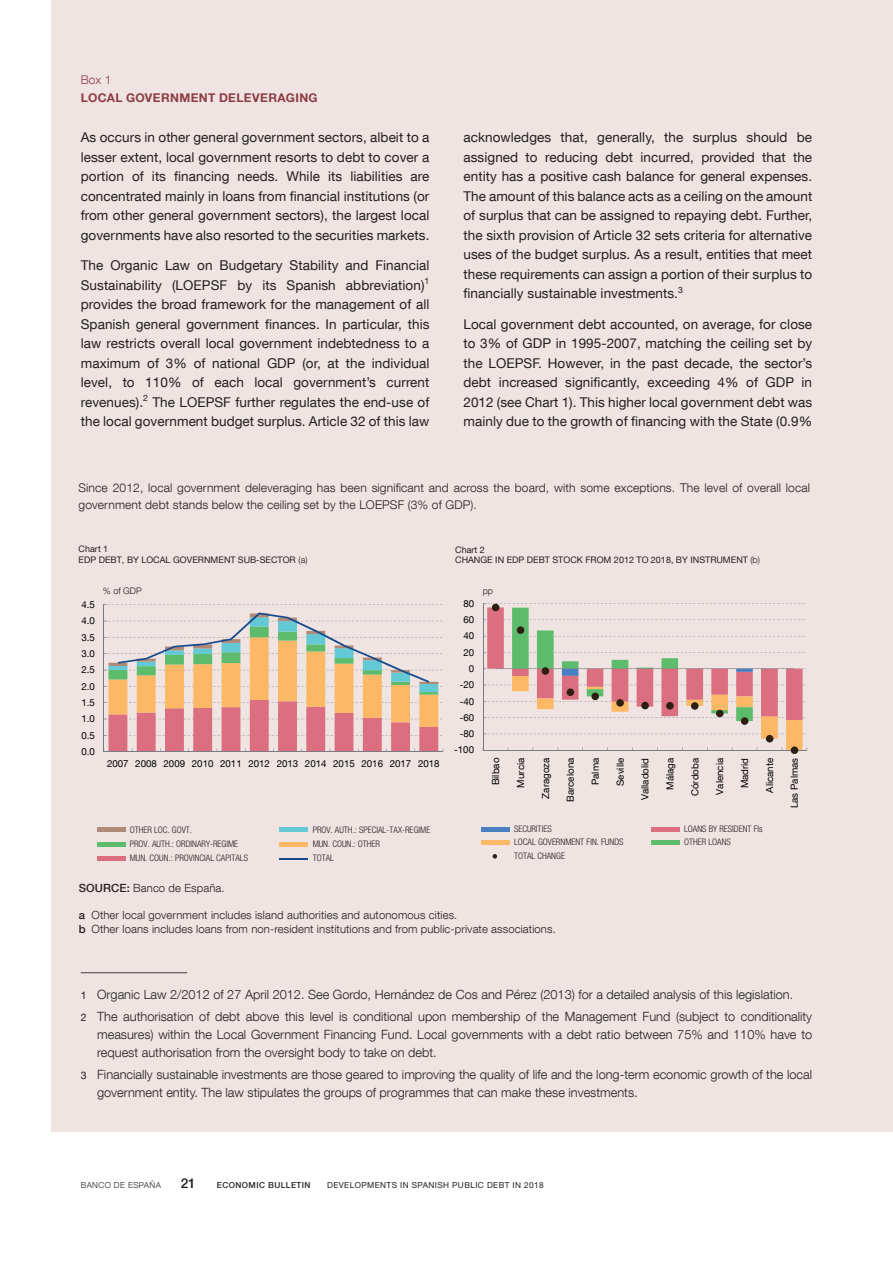
<style>
.page{position:relative;width:893px;height:1263px;background:#fff}
.page>*{position:absolute;margin:0;border:0;box-sizing:border-box;transform-origin:0 0}
.Texto_recuadro{font:13.5px/19.5px "Bd E Neue Helvetica";letter-spacing:.005em;color:#231f20;text-align:justify}
.t1{font:500 13.5px "Bd E Neue Helvetica";color:#231f20}
.Citas_recuadro{font:300 12.75px/18px "Bd E Neue Helvetica";color:#231f20;text-align:justify}
.t2{font:300 12px/16.5px "Bd E Neue Helvetica";letter-spacing:.01em;color:#231f20}
.Título_recuadro{font:700 12px "Bd E Neue Helvetica";letter-spacing:.03em;color:#8d3b45}
.Numero_recuadro{font:300 12px "Bd E Neue Helvetica";color:#8d3b45}
.t3{font:300 11.25px/13.5px "Bd E Neue Helvetica";letter-spacing:.01em;color:#231f20}
.t4{font:9.75px "Bd E Neue Helvetica";color:#010000}
.t5{font:300 condensed 9px "Bd E Neue Helvetica";color:#231f20}
.t6{font:9px/10.8px "Bd E Neue Helvetica";color:#231f20}
.t7{font:300 9px "Bd E Neue Helvetica";color:#231f20}
.t8{font:8.25px "Bd E Neue Helvetica";letter-spacing:.05em;color:#231f20}
.t9{font:500 8.25px "Bd E Neue Helvetica";letter-spacing:.05em;color:#231f20}
.t10{font:300 8.25px "Bd E Neue Helvetica";letter-spacing:.05em;color:#231f20}
.s1{font-weight:300}
.s2{font-weight:500}
.s3{font-weight:400;font-size:10.5px}
.s4{font-family:"Times New Roman";font-weight:400}
</style>
<div class="page">
<div style="left:51px;top:0;width:842px;height:1131px;background:#efe4e2"></div>
<svg style="left:104px;top:604px;width:340px;height:148px"></svg>
<hr style="left:97px;top:828px;width:28px;height:4px;background:#b08a78">
<hr style="left:279px;top:828px;width:29px;height:4px;background:#63c9d4">
<hr style="left:97px;top:842px;width:28px;height:4px;background:#5cbc6b">
<hr style="left:279px;top:842px;width:29px;height:4px;background:#fcb864">
<div style="left:97px;top:856px;width:28px;height:5px;background:#db6f7f"></div>
<svg style="left:279px;top:858px;width:29px;height:1px"></svg>
<svg style="left:483px;top:603px;width:325px;height:148px"></svg>
<div style="left:492px;top:604px;width:7px;height:7px;background:#2e1f13;border-radius:50%"></div>
<div style="left:517px;top:626px;width:7px;height:8px;background:#2e1f13;border-radius:50%"></div>
<div style="left:542px;top:667px;width:7px;height:8px;background:#2e1f13;border-radius:50%"></div>
<div style="left:567px;top:688px;width:7px;height:8px;background:#2e1f13;border-radius:50%"></div>
<div style="left:591px;top:693px;width:8px;height:7px;background:#2e1f13;border-radius:50%"></div>
<div style="left:616px;top:699px;width:8px;height:8px;background:#2e1f13;border-radius:50%"></div>
<div style="left:641px;top:702px;width:8px;height:7px;background:#2e1f13;border-radius:50%"></div>
<div style="left:666px;top:702px;width:8px;height:7px;background:#2e1f13;border-radius:50%"></div>
<div style="left:691px;top:702px;width:8px;height:8px;background:#2e1f13;border-radius:50%"></div>
<div style="left:716px;top:710px;width:8px;height:7px;background:#2e1f13;border-radius:50%"></div>
<div style="left:741px;top:717px;width:7px;height:8px;background:#2e1f13;border-radius:50%"></div>
<div style="left:766px;top:735px;width:7px;height:7px;background:#2e1f13;border-radius:50%"></div>
<div style="left:791px;top:746px;width:7px;height:8px;background:#2e1f13;border-radius:50%"></div>
<hr style="left:481px;top:827px;width:28px;height:4px;background:#4880c2">
<hr style="left:651px;top:827px;width:29px;height:4px;background:#db6f7f">
<hr style="left:481px;top:840px;width:28px;height:4px;background:#fcb864">
<hr style="left:651px;top:840px;width:29px;height:4px;background:#5cbc6b">
<svg style="left:493px;top:854px;width:4px;height:4px"></svg>
<hr style="left:81px;top:972px;width:106px;height:1px;background:#3e3e3f">
<p class="Numero_recuadro" style="left:81px;top:72px;width:32px">Box 1</p>
<p class="Título_recuadro" style="left:81px;top:90px;width:238px">LOCAL GOVERNMENT DELEVERAGING</p>
<p class="Texto_recuadro" style="left:81px;top:128px;width:350px">As occurs in other general government sectors, albeit to a lesser extent, local government resorts to debt to cover a portion of its financing needs. While its liabilities are concentrated mainly in loans from financial institutions (or from other general government sectors), the largest local governments have also resorted to the securities markets.</p>
<p class="Texto_recuadro" style="left:81px;top:255px;width:350px">The Organic Law on Budgetary Stability and Financial Sustainability (LOEPSF by its Spanish abbreviation)<sup>1 </sup>provides the broad framework for the management of all Spanish general government finances. In particular, this law restricts overall local government indebtedness to a maximum of 3% of national GDP (or, at the individual level, to 110% of each local government’s current revenues).<sup>2</sup> The LOEPSF further regulates the end-use of the local government budget surplus. Article 32 of this law</p>
<p class="Texto_recuadro" style="left:463px;top:128px;width:350px">acknowledges that, generally, the surplus should be assigned to reducing debt incurred, provided that the entity has a positive cash balance for general expenses.<br>The amount of this balance acts as a ceiling on the amount of surplus that can be assigned to repaying debt. Further, the sixth provision of Article 32 sets criteria for alternative uses of the budget surplus. As a result, entities that meet these requirements can assign a portion of their surplus to financially sustainable investments.<sup>3</sup></p>
<p class="Texto_recuadro" style="left:463px;top:314px;width:350px">Local government debt accounted, on average, for close to 3% of GDP in 1995-2007, matching the ceiling set by the LOEPSF. However, in the past decade, the sector’s debt increased significantly, exceeding 4% of GDP in 2012 (see Chart 1). This higher local government debt was mainly due to the growth of financing with the State (0.9%</p>
<p class="t2" style="left:79px;top:480px;width:733px">Since 2012, local government deleveraging has been significant and across the board, with some exceptions. The level of overall local government debt stands below the ceiling set by the LOEPSF (3% of GDP).</p>
<p class="t6" style="left:79px;top:543px;width:231px">Chart 1<br>EDP DEBT, BY LOCAL GOVERNMENT SUB-SECTOR <span class="s1">(a)</span></p>
<p class="t7" style="left:103px;top:585px;width:40px">% of GDP</p>
<p class="t6" style="left:455px;top:544px;width:306px">Chart 2<br>CHANGE IN EDP DEBT STOCK FROM 2012 TO 2018, BY INSTRUMENT <span class="s1">(b)</span></p>
<p class="t7" style="left:483px;top:585px;width:12px">pp</p>
<p class="t4" style="left:81px;top:598px;width:15px">4.5</p>
<p class="t4" style="left:463px;top:597px;width:12px">80</p>
<p class="t4" style="left:81px;top:615px;width:15px">4.0</p>
<p class="t4" style="left:463px;top:613px;width:12px">60</p>
<p class="t4" style="left:81px;top:631px;width:15px">3.5</p>
<p class="t4" style="left:463px;top:630px;width:12px">40</p>
<p class="t4" style="left:81px;top:647px;width:15px">3.0</p>
<p class="t4" style="left:463px;top:646px;width:12px">20</p>
<p class="t4" style="left:81px;top:664px;width:15px">2.5</p>
<p class="t4" style="left:469px;top:662px;width:7px">0</p>
<p class="t4" style="left:81px;top:680px;width:15px">2.0</p>
<p class="t4" style="left:460px;top:679px;width:16px">-20</p>
<p class="t4" style="left:81px;top:696px;width:15px">1.5</p>
<p class="t4" style="left:460px;top:695px;width:16px">-40</p>
<p class="t4" style="left:81px;top:713px;width:15px">1.0</p>
<p class="t4" style="left:460px;top:711px;width:16px">-60</p>
<p class="t4" style="left:81px;top:729px;width:15px">0.5</p>
<p class="t4" style="left:460px;top:728px;width:16px">-80</p>
<p class="t4" style="left:81px;top:745px;width:15px">0.0</p>
<p class="t4" style="left:454px;top:744px;width:21px">-100</p>
<p class="t4" style="left:107px;top:758px;width:334px">2007 2008 2009 2010 2011 2012 2013 2014 2015 2016 2017 2018</p>
<p class="t5" style="left:130px;top:824px;width:64px">OTHER LOC. GOVT.</p>
<p class="t5" style="left:313px;top:824px;width:119px">PROV. AUTH.: SPECIAL-TAX-REGIME</p>
<p class="t5" style="left:130px;top:839px;width:110px">PROV. AUTH.: ORDINARY-REGIME</p>
<p class="t5" style="left:313px;top:839px;width:69px">MUN. COUN.: OTHER</p>
<p class="t5" style="left:130px;top:853px;width:120px">MUN. COUN.: PROVINCIAL CAPITALS</p>
<p class="t5" style="left:313px;top:853px;width:23px">TOTAL</p>
<p class="t4" style="left:490px;top:785px;width:29px;rotate:-90deg">Bilbao</p>
<p class="t4" style="left:515px;top:787px;width:31px;rotate:-90deg">Murcia</p>
<p class="t4" style="left:539px;top:798px;width:42px;rotate:-90deg">Zaragoza</p>
<p class="t4" style="left:564px;top:802px;width:46px;rotate:-90deg">Barcelona</p>
<p class="t4" style="left:589px;top:785px;width:29px;rotate:-90deg">Palma</p>
<p class="t4" style="left:614px;top:786px;width:30px;rotate:-90deg">Seville</p>
<p class="t4" style="left:639px;top:800px;width:44px;rotate:-90deg">Valladolid</p>
<p class="t4" style="left:664px;top:790px;width:33px;rotate:-90deg">Málaga</p>
<p class="t4" style="left:689px;top:796px;width:40px;rotate:-90deg">Córdoba</p>
<p class="t4" style="left:714px;top:794px;width:38px;rotate:-90deg">Valencia</p>
<p class="t4" style="left:739px;top:788px;width:32px;rotate:-90deg">Madrid</p>
<p class="t4" style="left:764px;top:793px;width:36px;rotate:-90deg">Alicante</p>
<p class="t4" style="left:788px;top:808px;width:52px;rotate:-90deg">Las Palmas</p>
<p class="t5" style="left:514px;top:824px;width:39px">SECURITIES</p>
<p class="t5" style="left:684px;top:824px;width:80px">LOANS BY RESIDENT FIs</p>
<p class="t5" style="left:514px;top:837px;width:111px">LOCAL GOVERNMENT FIN. FUNDS</p>
<p class="t5" style="left:684px;top:837px;width:48px">OTHER LOANS</p>
<p class="t5" style="left:514px;top:851px;width:52px">TOTAL CHANGE</p>
<p class="t3" style="left:79px;top:881px;width:147px"><span class="s2">SOURCE:</span> Banco de España.</p>
<p class="t3" style="left:79px;top:908px;width:478px"><span class="s2">a</span> Other local government includes island authorities and autonomous cities.<br><span class="s2">b</span> Other loans includes loans from non-resident institutions and from public-private associations.</p>
<p class="Citas_recuadro" style="left:81px;top:985px;width:714px"><span class="s3">1</span> Organic Law 2/2012 of 27 April 2012. See Gordo, Hernández de Cos and Pérez (2013) for a detailed analysis of this legislation<span class="s4">.</span></p>
<p class="Citas_recuadro" style="left:97px;top:1007px;width:717px;text-indent:-16px"><span class="s3">2</span> The authorisation of debt above this level is conditional upon membership of the Management Fund (subject to conditionality measures) within the Local Government Financing Fund. Local governments with a debt ratio between 75% and 110% have to request authorisation from the oversight body to take on debt.</p>
<p class="Citas_recuadro" style="left:97px;top:1065px;width:717px;text-indent:-16px"><span class="s3">3</span> Financially sustainable investments are those geared to improving the quality of life and the long-term economic growth of the local government entity. The law stipulates the groups of programmes that can make these investments.</p>
<p class="t10" style="left:81px;top:1180px;width:82px">BANCO DE ESPAÑA</p>
<p class="t1" style="left:181px;top:1175px;width:16px">21</p>
<p class="t9" style="left:217px;top:1180px;width:95px">ECONOMIC BULLETIN</p>
<p class="t8" style="left:327px;top:1180px;width:218px">DEVELOPMENTS IN SPANISH PUBLIC DEBT IN 2018</p>
</div>
